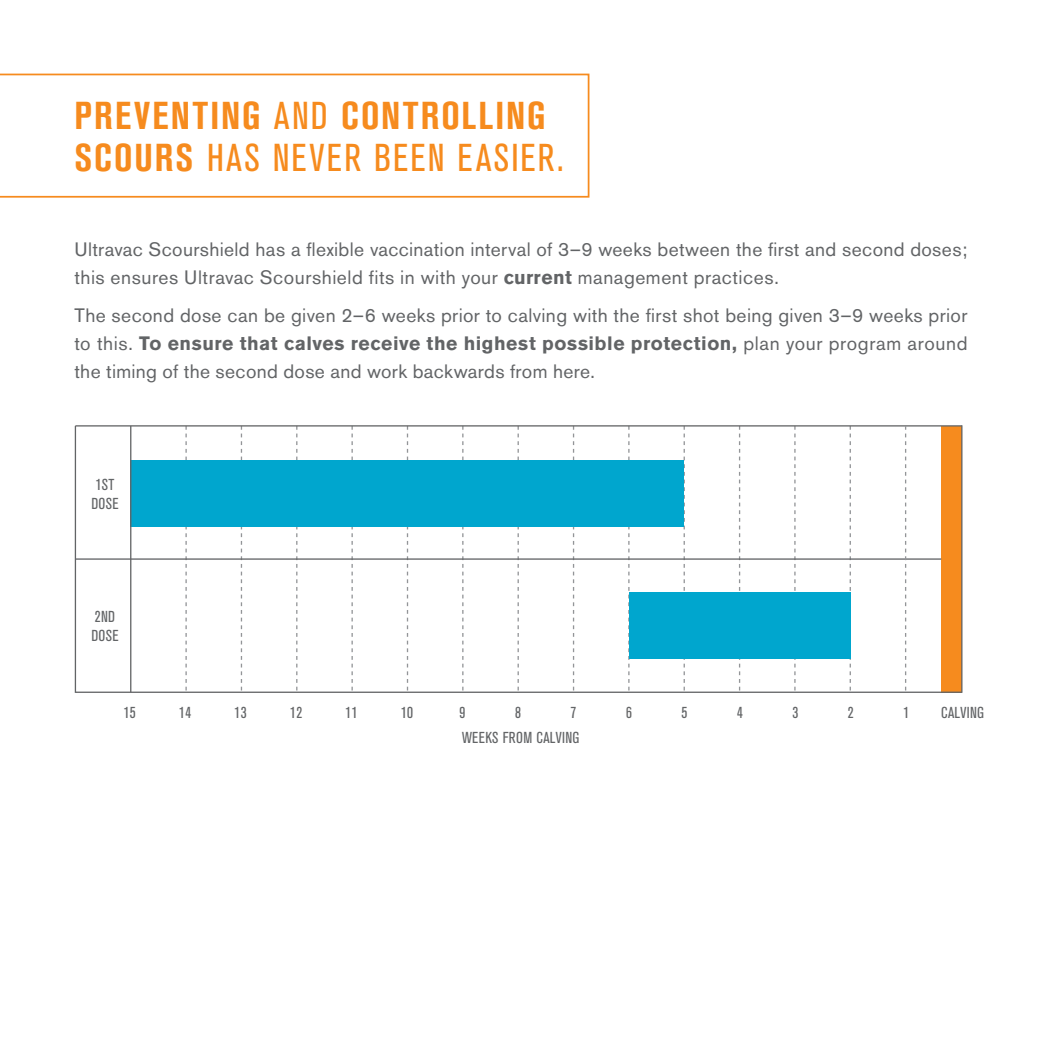
<style>
.page{position:relative;width:1042px;height:1042px;background:#fff}
.page>*{position:absolute;margin:0;border:0;box-sizing:border-box;transform-origin:0 0}
.t1{font:condensed 38.5px "Akzidenz Grotesk BE";letter-spacing:.055em;color:#f68b1e}
.t2{font:700 condensed 38.5px "Akzidenz Grotesk BE";letter-spacing:.06em;color:#f68b1e}
.t3{font:19.25px/28px "Akzidenz Grotesk BE";letter-spacing:.02em;color:#626466}
.t4{font:condensed 15.75px/18.9px "Akzidenz Grotesk BE";letter-spacing:.02em;color:#626466}
.t5{font:condensed 15.75px "Akzidenz Grotesk BE";color:#646566}
.s1{font-weight:400}
.s2{font-weight:700}
</style>
<div class="page">
<svg style="left:0;top:74px;width:589px;height:124px"></svg>
<svg style="left:74px;top:425px;width:889px;height:268px"></svg>
<div style="left:131px;top:460px;width:553px;height:66px;background:#00a6ce"></div>
<div style="left:629px;top:592px;width:221px;height:67px;background:#00a6ce"></div>
<hr style="left:130px;top:426px;width:1px;height:266px;background:#626466">
<svg style="left:905px;top:426px;width:1px;height:266px"></svg>
<p class="t2" style="left:74px;top:94px;width:473px">PREVENTING <span class="s1">AND</span> CONTROLLING</p>
<p class="t1" style="left:74px;top:136px;width:491px"><span class="s2">SCOURS</span> HAS NEVER BEEN EASIER.</p>
<p class="t3" style="left:74px;top:235px;width:894px">Ultravac Scourshield has a flexible vaccination interval of 3–9 weeks between the first and second doses; this ensures Ultravac Scourshield fits in with your <span class="s2">current</span> management practices.</p>
<p class="t3" style="left:74px;top:301px;width:894px;text-align:justify">The second dose can be given 2–6 weeks prior to calving with the first shot being given 3–9 weeks prior to this. <span class="s2">To ensure that calves receive the highest possible protection,</span> plan your program around the timing of the second dose and work backwards from here.</p>
<p class="t4" style="left:91px;top:476px;width:29px">1ST<br>DOSE</p>
<p class="t4" style="left:91px;top:607px;width:29px">2ND<br>DOSE</p>
<p class="t4" style="left:124px;top:703px;width:14px">15</p>
<p class="t4" style="left:179px;top:703px;width:14px">14</p>
<p class="t4" style="left:235px;top:703px;width:14px">13</p>
<p class="t5" style="left:290px;top:703px;width:14px">12</p>
<p class="t4" style="left:346px;top:703px;width:14px">11</p>
<p class="t4" style="left:401px;top:703px;width:14px">10</p>
<p class="t4" style="left:460px;top:703px;width:7px">9</p>
<p class="t4" style="left:515px;top:703px;width:7px">8</p>
<p class="t4" style="left:570px;top:703px;width:7px">7</p>
<p class="t5" style="left:626px;top:703px;width:7px">6</p>
<p class="t4" style="left:681px;top:703px;width:7px">5</p>
<p class="t4" style="left:737px;top:703px;width:7px">4</p>
<p class="t4" style="left:792px;top:703px;width:7px">3</p>
<p class="t4" style="left:848px;top:703px;width:7px">2</p>
<p class="t4" style="left:903px;top:703px;width:7px">1</p>
<p class="t4" style="left:941px;top:703px;width:44px">CALVING</p>
<p class="t4" style="left:462px;top:728px;width:119px">WEEKS FROM CALVING</p>
</div>
